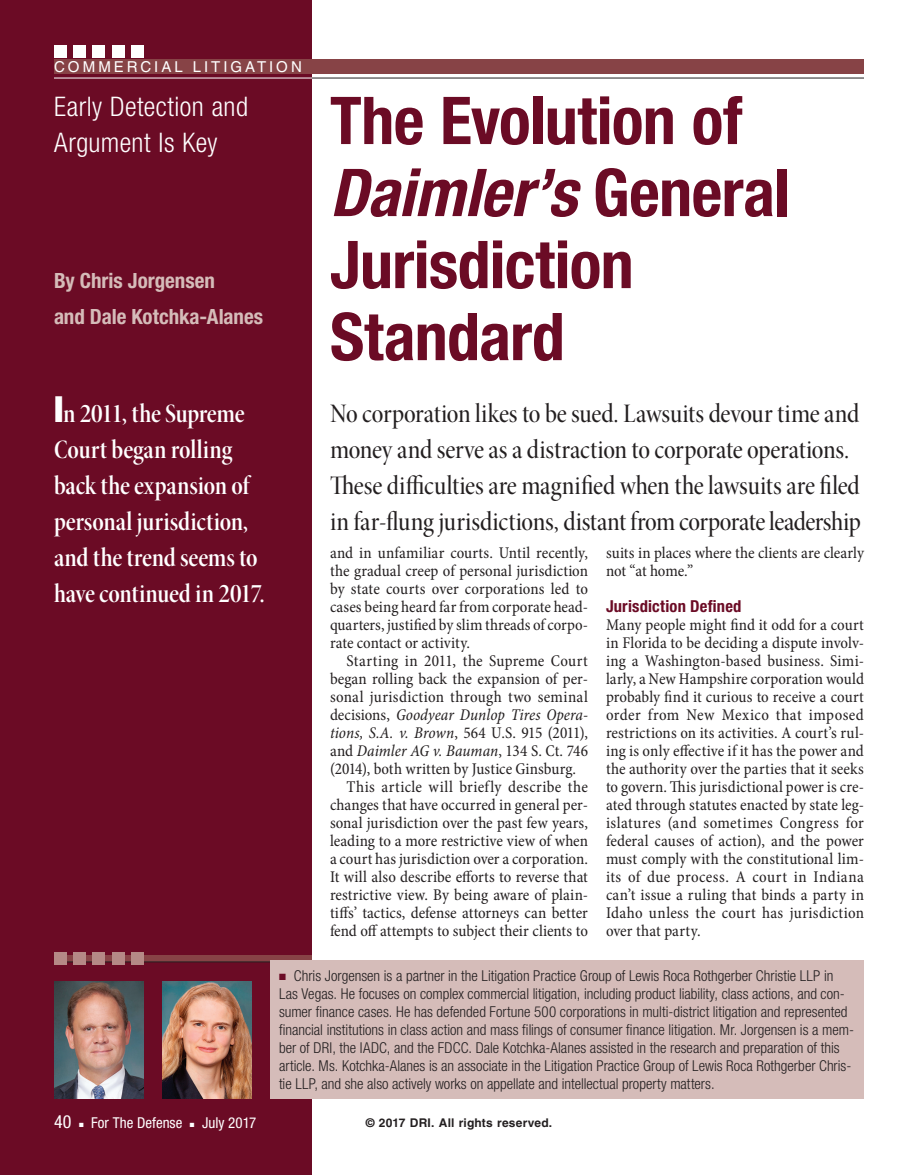
<style>
.page{position:relative;width:918px;height:1175px;background:#fff}
.page>*{position:absolute;margin:0;border:0;box-sizing:border-box;transform-origin:0 0}
.head{font:700 condensed 66px/72px "Helvetica Neue";letter-spacing:-.01em;color:#6b0b25}
.body_opening_paragra{font:27px/36px "Minion Pro Medium Cn Disp";letter-spacing:-.005em;color:#231f20}
.blurb{font:27px/36px "Minion Pro Semibold Cn Disp";letter-spacing:-.005em;color:#fff}
.kicker{font:300 condensed 27px/36px "Helvetica Neue";letter-spacing:.015em;color:#fff}
.byline{font:700 condensed 21px/36px "Helvetica Neue";color:#d5bcb9}
.folio_left_reverse{font:condensed 18px "Helvetica Neue";color:#fff}
.body_para_ind{font:condensed 16.5px/18px "Minion Pro";color:#231f20;text-align:justify}
.body_no_ind_looser{font:condensed 16.5px/18px "Minion Pro";letter-spacing:.02em;color:#231f20;text-align:justify}
.body_no_ind{font:condensed 16.5px/18px "Minion Pro";color:#231f20;text-align:justify}
.subhead_1{font:700 condensed 16.5px "Helvetica Neue";letter-spacing:.01em;color:#6b0b25}
.t1{font:300 condensed 15px/18px "Helvetica Neue";color:#231f20}
.folio_left_reverse-2{font:condensed 15px "Helvetica Neue";color:#fff}
.t2{font:15px "Helvetica";letter-spacing:.2em;color:#fff}
.copyright_black{font:700 12px "Helvetica";letter-spacing:.015em;color:#231f20}
.s1{font-style:italic}
.s2{font-family:"Helvetica Neue";font-weight:900;font-stretch:condensed;font-size:36px}
.s3{color:#6b0b25}
</style>
<div class="page">
<div style="left:0;top:0;width:312px;height:1174px;background:#6b0b25"></div>
<div style="left:54px;top:956px;width:258px;height:6px;background:#874346"></div>
<hr style="left:54px;top:961px;width:258px;height:1px;background:#231f20">
<div style="left:54px;top:952px;width:12px;height:13px;background:#b58986"></div>
<div style="left:73px;top:952px;width:13px;height:13px;background:#b58986"></div>
<div style="left:93px;top:952px;width:12px;height:13px;background:#b58986"></div>
<div style="left:112px;top:952px;width:13px;height:13px;background:#b58986"></div>
<div style="left:132px;top:952px;width:12px;height:13px;background:#b58986"></div>
<div style="left:54px;top:45px;width:12px;height:12px;background:#fff"></div>
<div style="left:73px;top:45px;width:13px;height:12px;background:#fff"></div>
<div style="left:93px;top:45px;width:12px;height:12px;background:#fff"></div>
<div style="left:112px;top:45px;width:13px;height:12px;background:#fff"></div>
<div style="left:132px;top:45px;width:12px;height:12px;background:#fff"></div>
<div style="left:54px;top:59px;width:810px;height:15px;background:#874346"></div>
<hr style="left:312px;top:78px;width:552px;height:1px;background:#231f20">
<hr style="left:54px;top:78px;width:258px;height:1px;background:#fff">
<div style="left:270px;top:960px;width:594px;height:138px;background:#d5bcb9"></div>
<img style="left:54px;top:981px;width:90px;height:117px">
<img style="left:162px;top:981px;width:90px;height:117px">
<p class="t2" style="left:54px;top:58px;width:249px">COMMERCIAL LITIGATION</p>
<p class="kicker" style="left:54px;top:88px;width:196px">Early Detection and<br>Argument Is Key</p>
<p class="head" style="left:330px;top:84px;width:461px">The Evolution of<br><span class="s1">Daimler’s</span> General<br>Jurisdiction<br>Standard</p>
<p class="byline" style="left:54px;top:262px;width:211px">By Chris Jorgensen<br>and Dale Kotchka-Alanes</p>
<p class="blurb" style="left:54px;top:395px;width:213px"><span class="s2">I</span>n 2011, the Supreme<br>Court began rolling back the expansion of personal jurisdiction, and the trend seems to have continued in 2017.</p>
<p class="body_opening_paragra" style="left:330px;top:395px;width:532px">No corporation likes to be sued. Lawsuits devour time and money and serve as a distraction to corporate operations.<br>These difficulties are magnified when the lawsuits are filed in far-flung jurisdictions, distant from corporate leadership</p>
<p class="body_no_ind" style="left:330px;top:544px;width:260px">and in unfamiliar courts. Until recently, the gradual creep of personal jurisdiction by state courts over corporations led to cases being heard far from corporate head&shy;quarters, justified by slim threads of corpo&shy;rate contact or activity.</p>
<p class="body_para_ind" style="left:330px;top:652px;width:260px;text-indent:16px">Starting in 2011, the Supreme Court began rolling back the expansion of per&shy;sonal jurisdiction through two seminal decisions, <span class="s1">Goodyear Dunlop Tires Opera&shy;tions, S.A. v. Brown</span>, 564 U.S. 915 (2011), and <span class="s1">Daimler AG v. Bauman</span>, 134 S. Ct. 746 (2014), both written by Justice Ginsburg.</p>
<p class="body_para_ind" style="left:330px;top:778px;width:260px;text-indent:16px">This article will briefly describe the changes that have occurred in general per&shy;sonal jurisdiction over the past few years, leading to a more restrictive view of when a court has jurisdiction over a corporation.<br>It will also describe efforts to reverse that restrictive view. By being aware of plain&shy;tiffs’ tactics, defense attorneys can better fend off attempts to subject their clients to</p>
<p class="body_para_ind" style="left:606px;top:544px;width:260px">suits in places where the clients are clearly not “at home.”</p>
<p class="subhead_1" style="left:606px;top:596px;width:137px">Jurisdiction Defined</p>
<p class="body_no_ind_looser" style="left:606px;top:616px;width:260px">Many people might find it odd for a court in Florida to be deciding a dispute involv&shy;ing a Washington-based business. Simi&shy;larly, a New Hampshire corporation would probably find it curious to receive a court order from New Mexico that imposed restrictions on its activities. A court’s rul&shy;ing is only effective if it has the power and the authority over the parties that it seeks to govern. This jurisdictional power is cre&shy;ated through statutes enacted by state leg&shy;islatures (and sometimes Congress for federal causes of action), and the power must comply with the constitutional lim&shy;its of due process. A court in Indiana can’t issue a ruling that binds a party in Idaho unless the court has jurisdiction over that party.</p>
<p class="folio_left_reverse" style="left:54px;top:1111px;width:19px">40</p>
<p class="folio_left_reverse-2" style="left:79px;top:1114px;width:105px">■ For The Defense</p>
<p class="folio_left_reverse-2" style="left:190px;top:1114px;width:68px">■ July 2017</p>
<p class="t1" style="left:279px;top:967px;width:577px"><span class="s3">■</span> Chris Jorgensen is a partner in the Litigation Practice Group of Lewis Roca Rothgerber Christie LLP in Las Vegas. He focuses on complex commercial litigation, including product liability, class actions, and con&shy;sumer finance cases. He has defended Fortune 500 corporations in multi-district litigation and represented financial institutions in class action and mass filings of consumer finance litigation. Mr. Jorgensen is a mem&shy;ber of DRI, the IADC, and the FDCC. Dale Kotchka-Alanes assisted in the research and preparation of this article. Ms. Kotchka-Alanes is an associate in the Litigation Practice Group of Lewis Roca Rothgerber Chris&shy;tie LLP, and she also actively works on appellate and intellectual property matters.</p>
<p class="copyright_black" style="left:366px;top:1115px;width:188px">© 2017 DRI. All rights reserved.</p>
</div>
